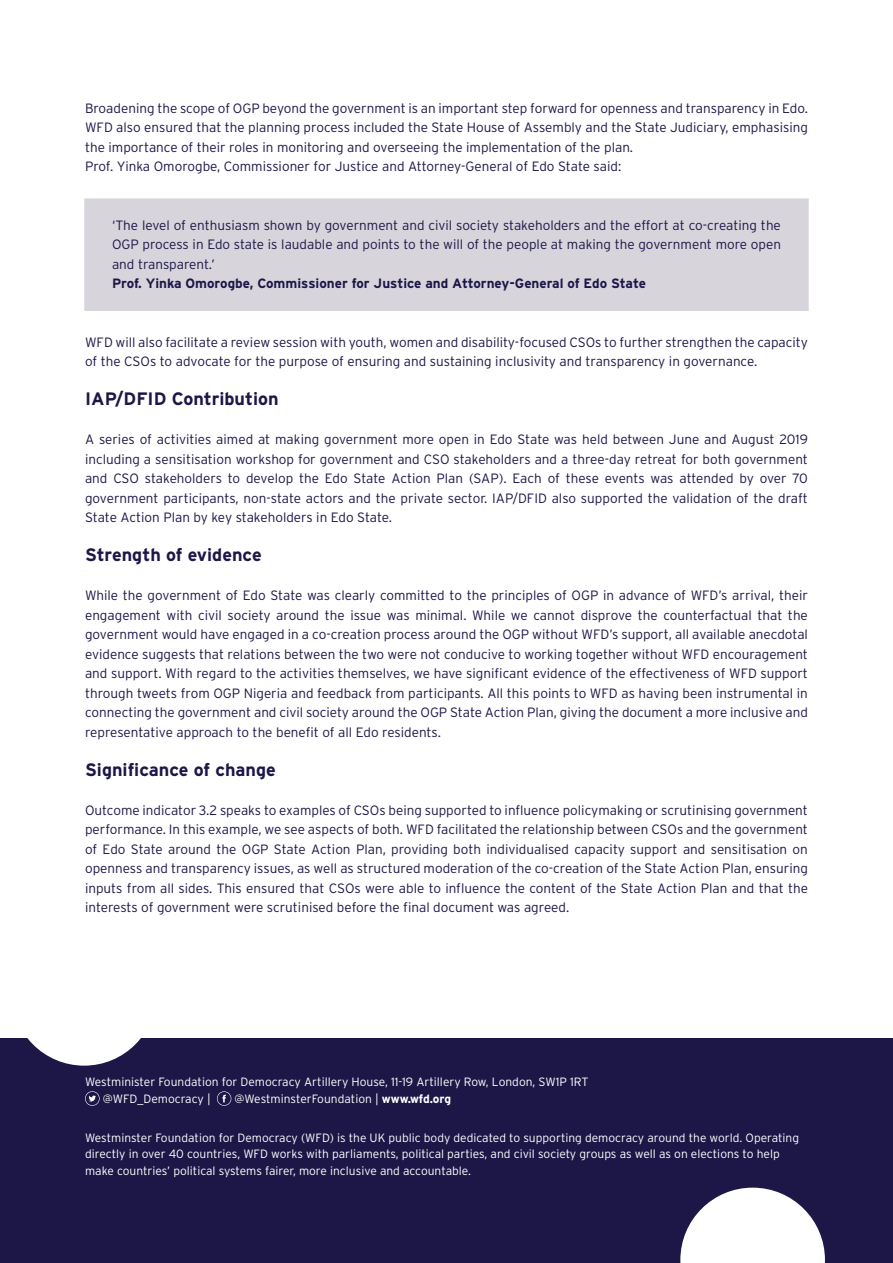
<style>
.page{position:relative;width:893px;height:1263px;background:#fff}
.page>*{position:absolute;margin:0;border:0;box-sizing:border-box;transform-origin:0 0}
.t1{font:700 18px "Interstate";color:#1c1747}
.t2{font:300 13.5px/19.5px "Interstate";color:#1c1747;text-align:justify}
.t3{font:700 13.5px "Interstate";color:#1c1747}
.t4{font:300 12px/16.5px "Interstate";color:#fff}
.s1{font-weight:700}
</style>
<div class="page">
<div style="left:0;top:1039px;width:893px;height:224px;background:#1c1747"></div>
<svg style="left:85px;top:1091px;width:15px;height:15px"></svg>
<svg style="left:217px;top:1091px;width:14px;height:15px"></svg>
<svg style="left:680px;top:1187px;width:145px;height:76px"></svg>
<div style="left:12px;top:921px;width:144px;height:145px;background:#fff;border-radius:50%"></div>
<div style="left:84px;top:198px;width:725px;height:113px;background:#d7d4dc;border:2px solid #d7d4dc"></div>
<p class="t2" style="left:85px;top:98px;width:724px;text-align:left">Broadening the scope of OGP beyond the government is an important step forward for openness and transparency in Edo.<br>WFD also ensured that the planning process included the State House of Assembly and the State Judiciary, emphasising the importance of their roles in monitoring and overseeing the implementation of the plan.<br>Prof. Yinka Omorogbe, Commissioner for Justice and Attorney-General of Edo State said:</p>
<p class="t2" style="left:112px;top:215px;width:670px">‘The level of enthusiasm shown by government and civil society stakeholders and the effort at co-creating the OGP process in Edo state is laudable and points to the will of the people at making the government more open and transparent.’</p>
<p class="t3" style="left:112px;top:276px;width:535px">Prof. Yinka Omorogbe, Commissioner for Justice and Attorney-General of Edo State</p>
<p class="t2" style="left:85px;top:332px;width:724px">WFD will also facilitate a review session with youth, women and disability-focused CSOs to further strengthen the capacity of the CSOs to advocate for the purpose of ensuring and sustaining inclusivity and transparency in governance.</p>
<h1 class="t1" style="left:85px;top:389px;width:195px">IAP/DFID Contribution</h1>
<p class="t2" style="left:85px;top:429px;width:724px">A series of activities aimed at making government more open in Edo State was held between June and August 2019 including a sensitisation workshop for government and CSO stakeholders and a three-day retreat for both government and CSO stakeholders to develop the Edo State Action Plan (SAP). Each of these events was attended by over 70 government participants, non-state actors and the private sector. IAP/DFID also supported the validation of the draft State Action Plan by key stakeholders in Edo State.</p>
<h1 class="t1" style="left:85px;top:545px;width:178px">Strength of evidence</h1>
<p class="t2" style="left:85px;top:585px;width:724px">While the government of Edo State was clearly committed to the principles of OGP in advance of WFD’s arrival, their engagement with civil society around the issue was minimal. While we cannot disprove the counterfactual that the government would have engaged in a co-creation process around the OGP without WFD’s support, all available anecdotal evidence suggests that relations between the two were not conducive to working together without WFD encouragement and support. With regard to the activities themselves, we have significant evidence of the effectiveness of WFD support through tweets from OGP Nigeria and feedback from participants. All this points to WFD as having been instrumental in connecting the government and civil society around the OGP State Action Plan, giving the document a more inclusive and representative approach to the benefit of all Edo residents.</p>
<h1 class="t1" style="left:85px;top:759px;width:192px">Significance of change</h1>
<p class="t2" style="left:85px;top:800px;width:724px">Outcome indicator 3.2 speaks to examples of CSOs being supported to influence policymaking or scrutinising government performance. In this example, we see aspects of both. WFD facilitated the relationship between CSOs and the government of Edo State around the OGP State Action Plan, providing both individualised capacity support and sensitisation on openness and transparency issues, as well as structured moderation of the co-creation of the State Action Plan, ensuring inputs from all sides. This ensured that CSOs were able to influence the content of the State Action Plan and that the interests of government were scrutinised before the final document was agreed.</p>
<p class="t4" style="left:103px;top:1074px;width:487px;text-indent:-18px">Westminister Foundation for Democracy Artillery House, 11-19 Artillery Row, London, SW1P 1RT @WFD_Democracy |</p>
<p class="t4" style="left:234px;top:1090px;width:218px">@WestminsterFoundation | <span class="s1">www.wfd.org</span></p>
<p class="t4" style="left:85px;top:1129px;width:716px">Westminster Foundation for Democracy (WFD) is the UK public body dedicated to supporting democracy around the world. Operating directly in over 40 countries, WFD works with parliaments, political parties, and civil society groups as well as on elections to help make countries’ political systems fairer, more inclusive and accountable.</p>
</div>
